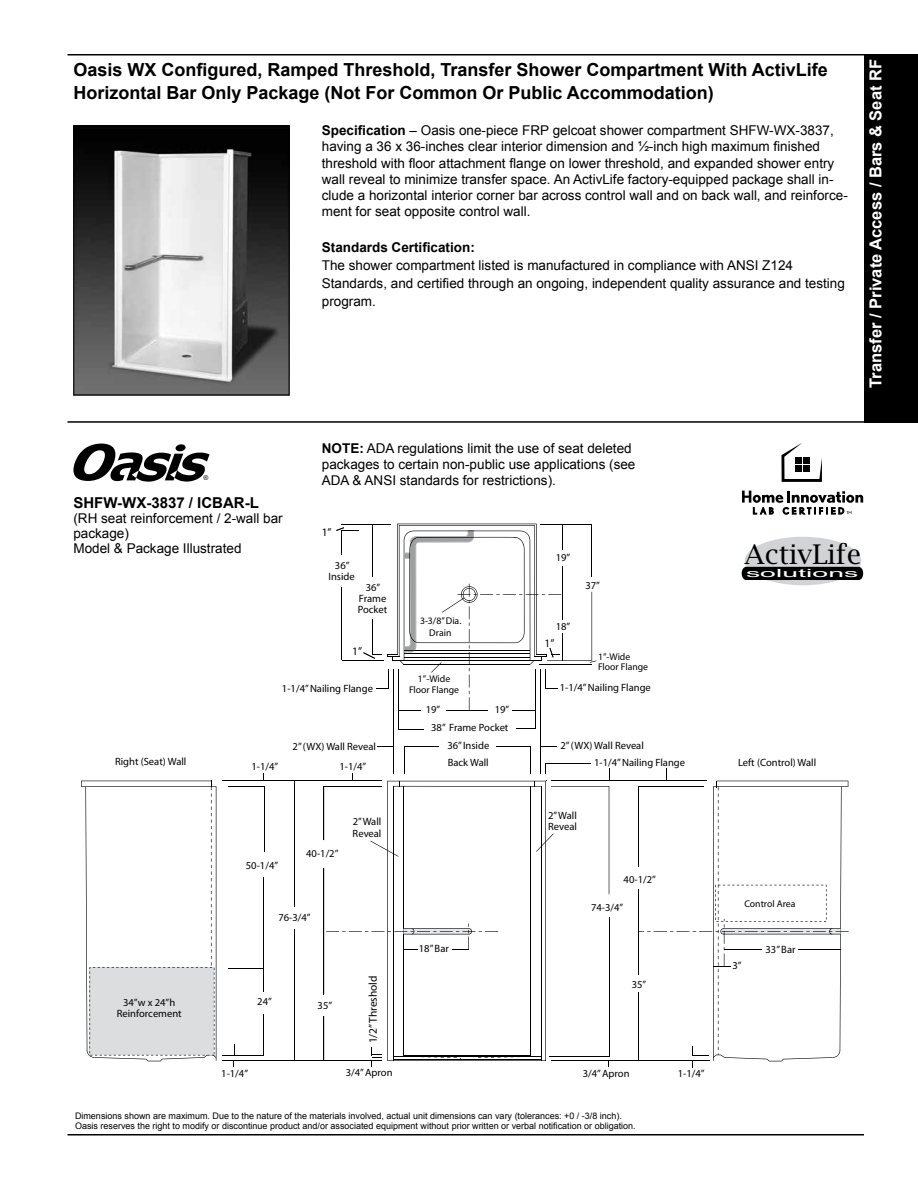
<style>
.page{position:relative;width:918px;height:1188px;background:#fff}
.page>*{position:absolute;margin:0;border:0;box-sizing:border-box;transform-origin:0 0}
.t1{font:27.15px "Lucida Bright";color:#000}
.t2{font:700 18px/22.5px "Arial";color:#000}
.t3{font:700 16.5px "Arial";color:#fff}
.t4{font:700 15px "Arial";color:#000}
.t5{font:13.5px/16.2px "Arial";color:#000}
.t6{font:700 13.5px "Arial";color:#000}
.t7{font:11.4px "Myriad";color:#000}
.t8{font:11.25px "Arial Narrow";color:#fff;scale:3.08 1}
.t9{font:10.5px/11.4px "Myriad";color:#000;text-align:center}
.t10{font:9.75px/11.7px "Myriad";color:#000;text-align:center}
.t11{font:9px/10.8px "Arial";color:#000}
.t12{font:6.6px "Arial";color:#000}
.s1{font-weight:700}
</style>
<div class="page">
<hr style="left:536px;top:670px;width:1px;height:59px;background:#000">
<svg style="left:398px;top:729px;width:26px;height:1px"></svg>
<svg style="left:516px;top:728px;width:19px;height:1px"></svg>
<svg style="left:404px;top:748px;width:1px;height:26px"></svg>
<hr style="left:404px;top:747px;width:35px;height:1px;background:#000">
<hr style="left:496px;top:747px;width:34px;height:1px;background:#000">
<hr style="left:540px;top:669px;width:1px;height:105px;background:#000">
<hr style="left:398px;top:670px;width:1px;height:59px;background:#000">
<hr style="left:393px;top:669px;width:1px;height:105px;background:#000">
<hr style="left:294px;top:929px;width:1px;height:132px;background:#000">
<hr style="left:294px;top:781px;width:1px;height:126px;background:#000">
<hr style="left:222px;top:781px;width:160px;height:1px;background:#000">
<svg style="left:352px;top:773px;width:29px;height:9px"></svg>
<svg style="left:222px;top:1044px;width:13px;height:23px"></svg>
<svg style="left:372px;top:1054px;width:10px;height:7px"></svg>
<hr style="left:222px;top:1060px;width:159px;height:1px;background:#000">
<hr style="left:551px;top:1060px;width:159px;height:1px;background:#000">
<hr style="left:551px;top:1056px;width:58px;height:1px;background:#000">
<hr style="left:551px;top:781px;width:155px;height:1px;background:#000">
<hr style="left:609px;top:917px;width:1px;height:140px;background:#000">
<svg style="left:370px;top:841px;width:17px;height:10px"></svg>
<svg style="left:387px;top:781px;width:159px;height:280px"></svg>
<svg style="left:530px;top:747px;width:80px;height:147px"></svg>
<svg style="left:326px;top:924px;width:172px;height:26px"></svg>
<hr style="left:323px;top:868px;width:1px;height:126px;background:#000">
<hr style="left:323px;top:1016px;width:1px;height:45px;background:#000">
<hr style="left:324px;top:786px;width:58px;height:1px;background:#000">
<hr style="left:323px;top:786px;width:1px;height:54px;background:#000">
<svg style="left:336px;top:524px;width:260px;height:187px"></svg>
<hr style="left:549px;top:1057px;width:31px;height:1px;background:#000">
<svg style="left:638px;top:768px;width:211px;height:300px"></svg>
<svg style="left:81px;top:781px;width:135px;height:280px"></svg>
<hr style="left:228px;top:968px;width:36px;height:1px;background:#000">
<hr style="left:228px;top:1055px;width:36px;height:1px;background:#000">
<hr style="left:228px;top:786px;width:36px;height:1px;background:#000">
<hr style="left:264px;top:786px;width:1px;height:66px;background:#000">
<hr style="left:263px;top:877px;width:1px;height:115px;background:#000">
<hr style="left:263px;top:1015px;width:1px;height:40px;background:#000">
<img style="left:75px;top:127px;width:212px;height:266px">
<div style="left:73px;top:125px;width:216px;height:270px;border:1px solid #000"></div>
<div style="left:745px;top:537px;width:116px;height:48px;background:#d1d3d4;border-radius:50%"></div>
<div style="left:742px;top:567px;width:121px;height:13px;background:#000"></div>
<div style="left:864px;top:54px;width:54px;height:369px;background:#000"></div>
<hr style="left:68px;top:1134px;width:796px;height:2px;background:#000">
<hr style="left:68px;top:54px;width:796px;height:2px;background:#000">
<hr style="left:68px;top:421px;width:796px;height:2px;background:#000">
<svg style="left:73px;top:444px;width:137px;height:38px"></svg>
<svg style="left:781px;top:443px;width:41px;height:39px"></svg>
<div style="left:795px;top:457px;width:7px;height:7px;background:#000"></div>
<div style="left:803px;top:457px;width:6px;height:7px;background:#000"></div>
<div style="left:795px;top:465px;width:7px;height:7px;background:#000"></div>
<div style="left:803px;top:465px;width:6px;height:7px;background:#000"></div>
<svg style="left:742px;top:491px;width:121px;height:23px"></svg>
<h2 class="t2" style="left:74px;top:59px;width:756px">Oasis WX Configured, Ramped Threshold, Transfer Shower Compartment With ActivLife<br>Horizontal Bar Only Package (Not For Common Or Public Accommodation)</h2>
<p class="t5" style="left:322px;top:122px;width:528px"><span class="s1">Specification</span> – Oasis one-piece FRP gelcoat shower compartment SHFW-WX-3837, having a 36 x 36-inches clear interior dimension and ½-inch high maximum finished threshold with floor attachment flange on lower threshold, and expanded shower entry wall reveal to minimize transfer space. An ActivLife factory-equipped package shall in&shy;clude a horizontal interior corner bar across control wall and on back wall, and reinforce&shy;ment for seat opposite control wall.</p>
<p class="t6" style="left:322px;top:238px;width:155px">Standards Certification:</p>
<p class="t5" style="left:322px;top:256px;width:525px;line-height:18px">The shower compartment listed is manufactured in compliance with ANSI Z124<br>Standards, and certified through an ongoing, independent quality assurance and testing program.</p>
<p class="t3" style="left:865px;top:388px;width:330px;rotate:-90deg">Transfer / Private Access / Bars &amp; Seat RF</p>
<p class="t12" style="left:204px;top:473px;width:6px">®</p>
<p class="t4" style="left:73px;top:492px;width:187px">SHFW-WX-3837 / ICBAR-L</p>
<p class="t5" style="left:73px;top:511px;width:211px;line-height:15px">(RH seat reinforcement / 2-wall bar package)<br>Model &amp; Package Illustrated</p>
<p class="t5" style="left:322px;top:440px;width:315px"><span class="s1">NOTE:</span> ADA regulations limit the use of seat deleted packages to certain non-public use applications (see<br>ADA &amp; ANSI standards for restrictions).</p>
<p class="t7" style="left:322px;top:526px;width:11px">1”</p>
<p class="t9" style="left:329px;top:560px;width:28px">36”<br>Inside</p>
<p class="t9" style="left:358px;top:582px;width:31px">36”<br>Frame<br>Pocket</p>
<p class="t7" style="left:352px;top:645px;width:11px">1”</p>
<p class="t10" style="left:420px;top:615px;width:43px">3-3/8” Dia.<br>Drain</p>
<p class="t9" style="left:556px;top:553px;width:16px">19”</p>
<p class="t9" style="left:556px;top:622px;width:16px">18”</p>
<p class="t7" style="left:545px;top:638px;width:11px">1”</p>
<p class="t9" style="left:585px;top:581px;width:16px">37”</p>
<p class="t10" style="left:598px;top:652px;width:52px;line-height:9.8px;text-align:left">1”-Wide<br>Floor Flange</p>
<p class="t9" style="left:282px;top:683px;width:92px">1-1/4” Nailing Flange</p>
<p class="t9" style="left:293px;top:741px;width:85px">2” (WX) Wall Reveal</p>
<p class="t10" style="left:409px;top:673px;width:52px">1”-Wide<br>Floor Flange</p>
<p class="t9" style="left:426px;top:704px;width:16px">19”</p>
<p class="t9" style="left:495px;top:704px;width:16px">19”</p>
<p class="t9" style="left:431px;top:719px;width:79px;line-height:17.9px">38” Frame Pocket<br>36” Inside</p>
<p class="t9" style="left:560px;top:683px;width:92px">1-1/4” Nailing Flange</p>
<p class="t9" style="left:560px;top:740px;width:85px">2” (WX) Wall Reveal</p>
<h1 class="t1" style="left:745px;top:539px;width:118px">ActivLife</h1>
<p class="t8" style="left:746px;top:567px;width:38px">solutions</p>
<p class="t9" style="left:115px;top:756px;width:73px">Right (Seat) Wall</p>
<p class="t9" style="left:251px;top:761px;width:28px">1-1/4”</p>
<p class="t9" style="left:339px;top:761px;width:28px">1-1/4”</p>
<p class="t9" style="left:246px;top:860px;width:34px">50-1/4”</p>
<p class="t9" style="left:306px;top:848px;width:34px">40-1/2”</p>
<p class="t9" style="left:353px;top:817px;width:30px;text-align:left">2” Wall<br>Reveal</p>
<p class="t9" style="left:278px;top:912px;width:34px">76-3/4”</p>
<p class="t9" style="left:117px;top:998px;width:66px;line-height:10.5px">34”w x 24”h<br>Reinforcement</p>
<p class="t9" style="left:257px;top:996px;width:16px">24”</p>
<p class="t9" style="left:318px;top:1001px;width:16px">35”</p>
<p class="t7" style="left:367px;top:1043px;width:69px;rotate:-90deg">1/2”Threshold</p>
<p class="t9" style="left:448px;top:757px;width:42px">Back Wall</p>
<p class="t9" style="left:738px;top:757px;width:80px">Left (Control) Wall</p>
<p class="t9" style="left:594px;top:757px;width:92px">1-1/4” Nailing Flange</p>
<p class="t9" style="left:419px;top:943px;width:32px">18” Bar</p>
<p class="t9" style="left:548px;top:810px;width:30px;text-align:left">2” Wall<br>Reveal</p>
<p class="t9" style="left:624px;top:874px;width:34px">40-1/2”</p>
<p class="t9" style="left:591px;top:902px;width:34px">74-3/4”</p>
<p class="t9" style="left:632px;top:980px;width:16px">35”</p>
<p class="t10" style="left:744px;top:898px;width:53px">Control Area</p>
<p class="t9" style="left:733px;top:961px;width:11px">3”</p>
<p class="t9" style="left:766px;top:944px;width:32px">33” Bar</p>
<p class="t9" style="left:221px;top:1068px;width:28px">1-1/4”</p>
<p class="t9" style="left:346px;top:1067px;width:48px">3/4” Apron</p>
<p class="t9" style="left:583px;top:1068px;width:48px">3/4” Apron</p>
<p class="t11" style="left:75px;top:1110px;width:562px">Dimensions shown are maximum. Due to the nature of the materials involved, actual unit dimensions can vary (tolerances: +0 / -3/8 inch).<br>Oasis reserves the right to modify or discontinue product and/or associated equipment without prior written or verbal notification or obligation.</p>
<p class="t9" style="left:678px;top:1068px;width:28px">1-1/4”</p>
</div>
